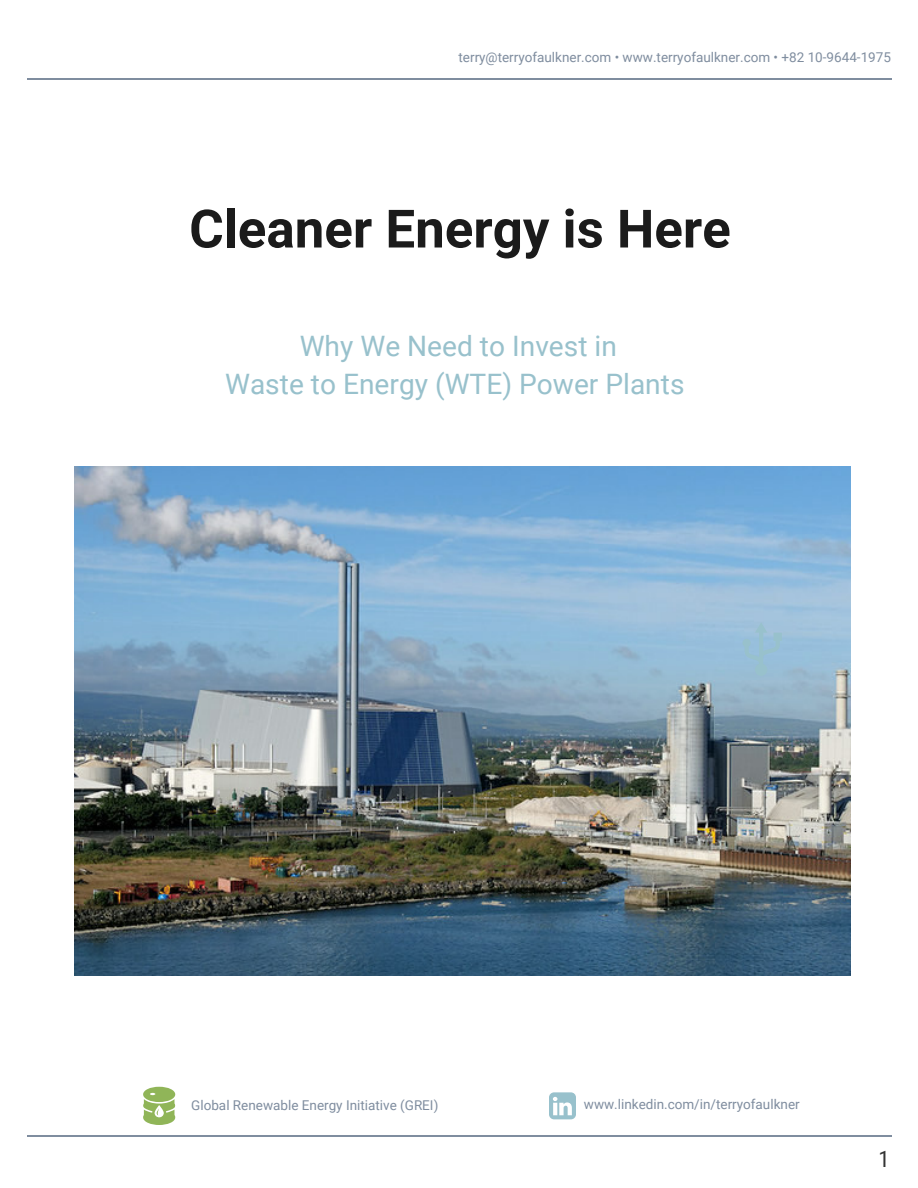
<style>
.page{position:relative;width:918px;height:1188px;background:#fff}
.page>*{position:absolute;margin:0;border:0;box-sizing:border-box;transform-origin:0 0}
.t1{font:700 52.8px "Roboto";color:#1b1b1b}
.t2{font:28.2px/38.2px "Roboto";color:#98c1cc;text-align:center}
.t3{font:22.5px "Roboto Condensed";color:#333}
.t4{font:13.5px "Roboto";color:#7f8d9f}
</style>
<div class="page">
<hr style="left:27px;top:79px;width:864px;height:1px;background:#7f8d9f">
<hr style="left:27px;top:1135px;width:864px;height:1px;background:#7f8d9f">
<svg style="left:549px;top:1092px;width:27px;height:27px"></svg>
<img style="left:74px;top:467px;width:776px;height:508px">
<svg style="left:742px;top:622px;width:40px;height:54px;background:#99bfd5"></svg>
<svg style="left:143px;top:1087px;width:33px;height:38px"></svg>
<p class="t4" style="left:459px;top:48px;width:434px">terry@terryofaulkner.com • www.terryofaulkner.com • +82 10-9644-1975</p>
<h1 class="t1" style="left:189px;top:192px;width:543px">Cleaner Energy is Here</h1>
<h2 class="t2" style="left:225px;top:325px;width:461px">Why We Need to Invest in<br>Waste to Energy (WTE) Power Plants</h2>
<p class="t4" style="left:191px;top:1096px;width:249px">Global Renewable Energy Initiative (GREI)</p>
<p class="t4" style="left:584px;top:1095px;width:217px">www.linkedin.com/in/terryofaulkner</p>
<h3 class="t3" style="left:879px;top:1143px;width:13px">1</h3>
</div>
